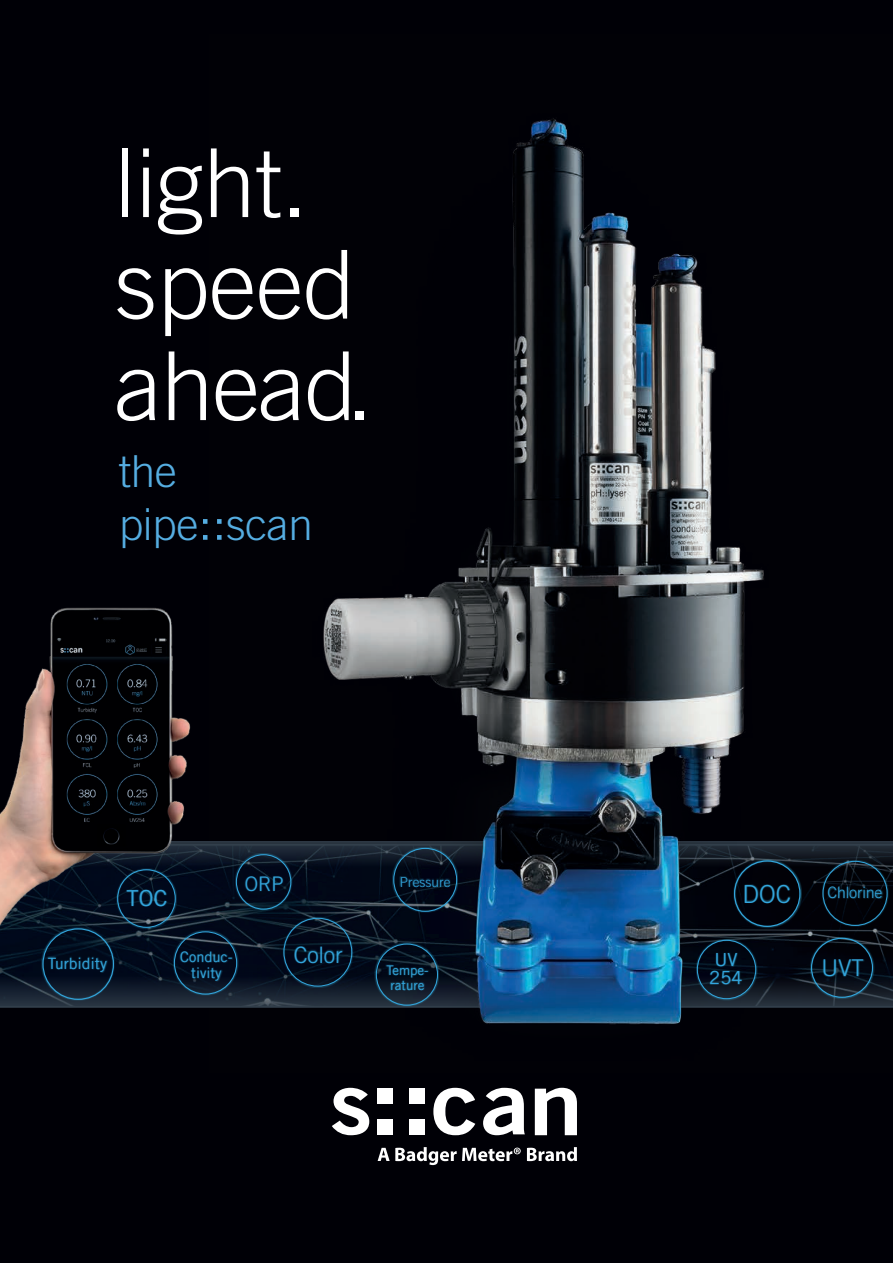
<style>
.page{position:relative;width:893px;height:1263px;background:#000006}
.page>*{position:absolute;margin:0;border:0;box-sizing:border-box;transform-origin:0 0}
.t1{font:300 95.1px/101.6px "Trade Gothic LT Com";letter-spacing:-.005em;color:#fff}
.t2{font:300 44.1px/52.9px "Trade Gothic LT Com";letter-spacing:-.01em;color:#55ade1}
.t3{font:300 24.75px "Trade Gothic LT Com";color:#33a6de}
.t4{font:300 23.1px "Trade Gothic LT Com";color:#33a6de}
.t5{font:300 22.5px "Trade Gothic LT Com";color:#33a6de}
.t6{font:22.05px "Trade Gothic LT Com";color:#33a6de}
.t7{font:300 19.95px "Trade Gothic LT Com";color:#33a6de}
.t8{font:18px/18px "Trade Gothic LT Com";color:#33a6de}
.t9{font:300 15.75px "Trade Gothic LT Com";color:#33a6de}
.t10{font:15.6px "Trade Gothic LT Com";color:#33a6de}
.t11{font:14.4px/16px "Trade Gothic LT Com";color:#33a6de;text-align:center}
.t12{font:300 13.65px "Trade Gothic LT Com";color:#33a6de}
.t13{font:13.35px/14.7px "Trade Gothic LT Com";color:#33a6de;text-align:center}
.s1{font-size:52.5px}
</style>
<div class="page">
<svg style="left:0;top:940px;width:210px;height:67px;background:#0e1929"></svg>
<img style="left:210px;top:34px;width:683px;height:1039px">
<svg style="left:378px;top:1147px;width:143px;height:18px"></svg>
<svg style="left:527px;top:1147px;width:50px;height:14px"></svg>
<svg style="left:332px;top:1088px;width:37px;height:47px"></svg>
<svg style="left:433px;top:1088px;width:42px;height:47px"></svg>
<svg style="left:483px;top:1087px;width:42px;height:48px"></svg>
<svg style="left:535px;top:1088px;width:42px;height:47px"></svg>
<div style="left:378px;top:1088px;width:15px;height:15px;background:#fff"></div>
<div style="left:409px;top:1088px;width:16px;height:15px;background:#fff"></div>
<div style="left:378px;top:1120px;width:15px;height:15px;background:#fff"></div>
<div style="left:409px;top:1120px;width:16px;height:15px;background:#fff"></div>
<img style="left:0;top:595px;width:194px;height:330px">
<div style="left:173px;top:930px;width:65px;height:66px;background:#3bc7f4;opacity:.5"></div>
<div style="left:174px;top:931px;width:63px;height:63px;border:1px solid #33a6de;border-radius:50%"></div>
<div style="left:180px;top:951px;width:53px;height:31px;background:#3bc7f4;opacity:.5"></div>
<div style="left:810px;top:937px;width:64px;height:62px;background:#3bc7f4;opacity:.5"></div>
<div style="left:811px;top:938px;width:62px;height:60px;border:1px solid #33a6de;border-radius:50%"></div>
<div style="left:823px;top:959px;width:42px;height:19px;background:#3bc7f4;opacity:.5"></div>
<div style="left:116px;top:868px;width:61px;height:61px;background:#3bc7f4;opacity:.5"></div>
<div style="left:117px;top:869px;width:59px;height:59px;border:1px solid #33a6de;border-radius:50%"></div>
<div style="left:126px;top:889px;width:42px;height:18px;background:#3bc7f4;opacity:.5"></div>
<div style="left:732px;top:859px;width:70px;height:69px;background:#3bc7f4;opacity:.5"></div>
<div style="left:734px;top:860px;width:66px;height:67px;border:1px solid #33a6de;border-radius:50%"></div>
<div style="left:744px;top:884px;width:47px;height:20px;background:#3bc7f4;opacity:.5"></div>
<div style="left:696px;top:939px;width:61px;height:61px;background:#3bc7f4;opacity:.5"></div>
<div style="left:697px;top:940px;width:59px;height:59px;border:1px solid #33a6de;border-radius:50%"></div>
<div style="left:709px;top:952px;width:34px;height:33px;background:#3bc7f4;opacity:.5"></div>
<div style="left:822px;top:860px;width:66px;height:67px;background:#3bc7f4;opacity:.5"></div>
<div style="left:823px;top:861px;width:64px;height:65px;border:1px solid #33a6de;border-radius:50%"></div>
<div style="left:827px;top:886px;width:56px;height:13px;background:#3bc7f4;opacity:.5"></div>
<div style="left:282px;top:917px;width:72px;height:71px;background:#3bc7f4;opacity:.5"></div>
<div style="left:283px;top:918px;width:69px;height:68px;border:1px solid #33a6de;border-radius:50%"></div>
<div style="left:294px;top:946px;width:50px;height:17px;background:#3bc7f4;opacity:.5"></div>
<div style="left:235px;top:853px;width:58px;height:58px;background:#3bc7f4;opacity:.5"></div>
<div style="left:236px;top:854px;width:55px;height:56px;border:1px solid #33a6de;border-radius:50%"></div>
<div style="left:244px;top:875px;width:40px;height:17px;background:#3bc7f4;opacity:.5"></div>
<div style="left:374px;top:942px;width:65px;height:65px;background:#3bc7f4;opacity:.5"></div>
<div style="left:376px;top:943px;width:62px;height:63px;border:1px solid #33a6de;border-radius:50%"></div>
<div style="left:385px;top:964px;width:44px;height:27px;background:#3bc7f4;opacity:.5"></div>
<div style="left:392px;top:847px;width:66px;height:66px;background:#3bc7f4;opacity:.5"></div>
<div style="left:393px;top:848px;width:64px;height:64px;border:1px solid #33a6de;border-radius:50%"></div>
<div style="left:399px;top:876px;width:52px;height:12px;background:#3bc7f4;opacity:.5"></div>
<div style="left:41px;top:927px;width:74px;height:74px;background:#3bc7f4;opacity:.5"></div>
<div style="left:42px;top:928px;width:72px;height:72px;border:1px solid #33a6de;border-radius:50%"></div>
<div style="left:47px;top:956px;width:61px;height:17px;background:#3bc7f4;opacity:.5"></div>
<p class="t1" style="left:115px;top:131px;width:260px">light. speed ahead.</p>
<p class="t2" style="left:119px;top:444px;width:196px">the pipe<span class="s1">::</span>scan</p>
<p class="t10" style="left:48px;top:954px;width:60px">Turbidity</p>
<p class="t7" style="left:245px;top:872px;width:40px">ORP</p>
<p class="t12" style="left:400px;top:874px;width:52px">Pressure</p>
<p class="t6" style="left:127px;top:885px;width:42px">TOC</p>
<p class="t3" style="left:743px;top:879px;width:50px">DOC</p>
<p class="t9" style="left:827px;top:883px;width:57px">Chlorine</p>
<p class="t5" style="left:294px;top:941px;width:50px">Color</p>
<p class="t11" style="left:180px;top:949px;width:54px">Conduc&shy;tivity</p>
<p class="t4" style="left:822px;top:954px;width:44px">UVT</p>
<p class="t8" style="left:709px;top:950px;width:35px">UV<br>254</p>
<p class="t13" style="left:386px;top:962px;width:44px">Tempe&shy;rature</p>
</div>
